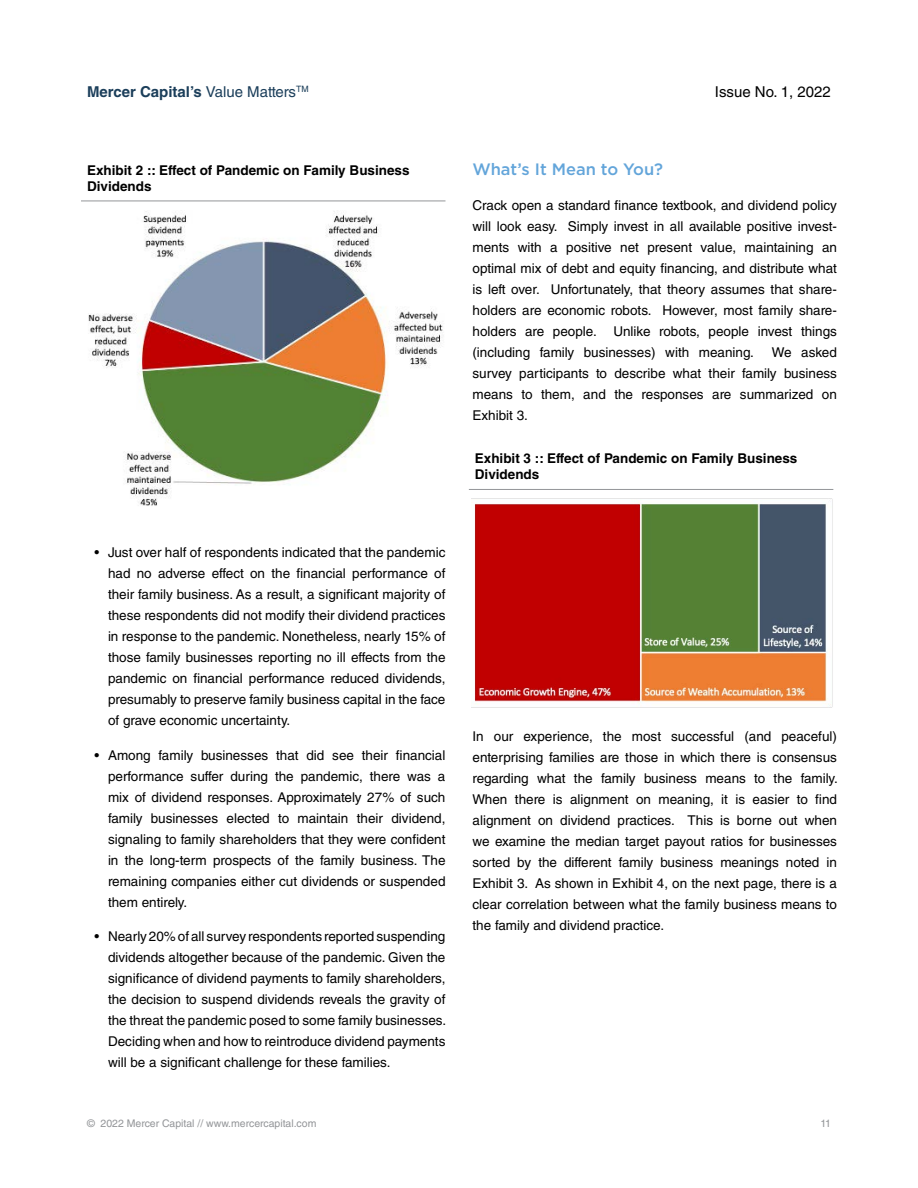
<style>
.page{position:relative;width:918px;height:1188px;background:#fff}
.page>*{position:absolute;margin:0;border:0;box-sizing:border-box;transform-origin:0 0}
.t1{font:500 16.5px "Gotham";color:#63a5da}
.t2{font:700 15px "Helvetica LT Std";color:#1b3e5a}
.t3{font:15px "Helvetica LT Std";color:#000}
.t4{font:13.5px/21px "Helvetica LT Std";color:#000;text-align:justify}
.t5{font:700 13.5px/16.2px "Helvetica LT Std";color:#000}
.t6{font:10.5px "Helvetica LT Std";color:#939598}
.s1{font-weight:400}
</style>
<div class="page">
<img style="left:474px;top:499px;width:359px;height:208px">
<hr style="left:469px;top:489px;width:364px;height:1px;background:#939598">
<img style="left:88px;top:211px;width:355px;height:295px">
<hr style="left:81px;top:201px;width:365px;height:1px;background:#939598">
<p class="t2" style="left:87px;top:82px;width:223px">Mercer Capital’s <span class="s1">Value Matters</span><sup>TM</sup></p>
<p class="t3" style="left:715px;top:83px;width:118px">Issue No. 1, 2022</p>
<p class="t5" style="left:87px;top:162px;width:324px">Exhibit 2 :: Effect of Pandemic on Family Business<br>Dividends</p>
<p class="t4" style="left:108px;top:542px;width:339px;text-indent:-14px">• Just over half of respondents indicated that the pandemic had no adverse effect on the financial performance of their family business. As a result, a significant majority of these respondents did not modify their dividend practices in response to the pandemic. Nonetheless, nearly 15% of those family businesses reporting no ill effects from the pandemic on financial performance reduced dividends, presumably to preserve family business capital in the face of grave economic uncertainty.</p>
<p class="t4" style="left:108px;top:744px;width:339px;text-indent:-14px">• Among family businesses that did see their financial performance suffer during the pandemic, there was a mix of dividend responses. Approximately 27% of such family businesses elected to maintain their dividend, signaling to family shareholders that they were confident in the long-term prospects of the family business. The remaining companies either cut dividends or suspended them entirely.</p>
<p class="t4" style="left:108px;top:926px;width:340px;text-indent:-14px">• Nearly 20% of all survey respondents reported suspending dividends altogether because of the pandemic. Given the significance of dividend payments to family shareholders, the decision to suspend dividends reveals the gravity of the threat the pandemic posed to some family businesses.<br>Deciding when and how to reintroduce dividend payments will be a significant challenge for these families.</p>
<p class="t1" style="left:472px;top:159px;width:192px">What’s It Mean to You?</p>
<p class="t4" style="left:472px;top:194px;width:366px">Crack open a standard finance textbook, and dividend policy will look easy. Simply invest in all available positive invest&shy;ments with a positive net present value, maintaining an optimal mix of debt and equity financing, and distribute what is left over. Unfortunately, that theory assumes that share&shy;holders are economic robots. However, most family share&shy;holders are people. Unlike robots, people invest things (including family businesses) with meaning.</p>
<p class="t4" style="left:472px;top:341px;width:366px;text-indent:299px">We asked survey participants to describe what their family business means to them, and the responses are summarized on Exhibit 3.</p>
<p class="t5" style="left:475px;top:450px;width:324px">Exhibit 3 :: Effect of Pandemic on Family Business<br>Dividends</p>
<p class="t4" style="left:472px;top:725px;width:367px">In our experience, the most successful (and peaceful) enterprising families are those in which there is consensus regarding what the family business means to the family.<br>When there is alignment on meaning, it is easier to find alignment on dividend practices. This is borne out when we examine the median target payout ratios for businesses sorted by the different family business meanings noted in Exhibit 3. As shown in Exhibit 4, on the next page, there is a clear correlation between what the family business means to the family and dividend practice.</p>
<p class="t6" style="left:87px;top:1117px;width:231px">© 2022 Mercer Capital // www.mercercapital.com</p>
<p class="t6" style="left:821px;top:1117px;width:12px">11</p>
</div>
